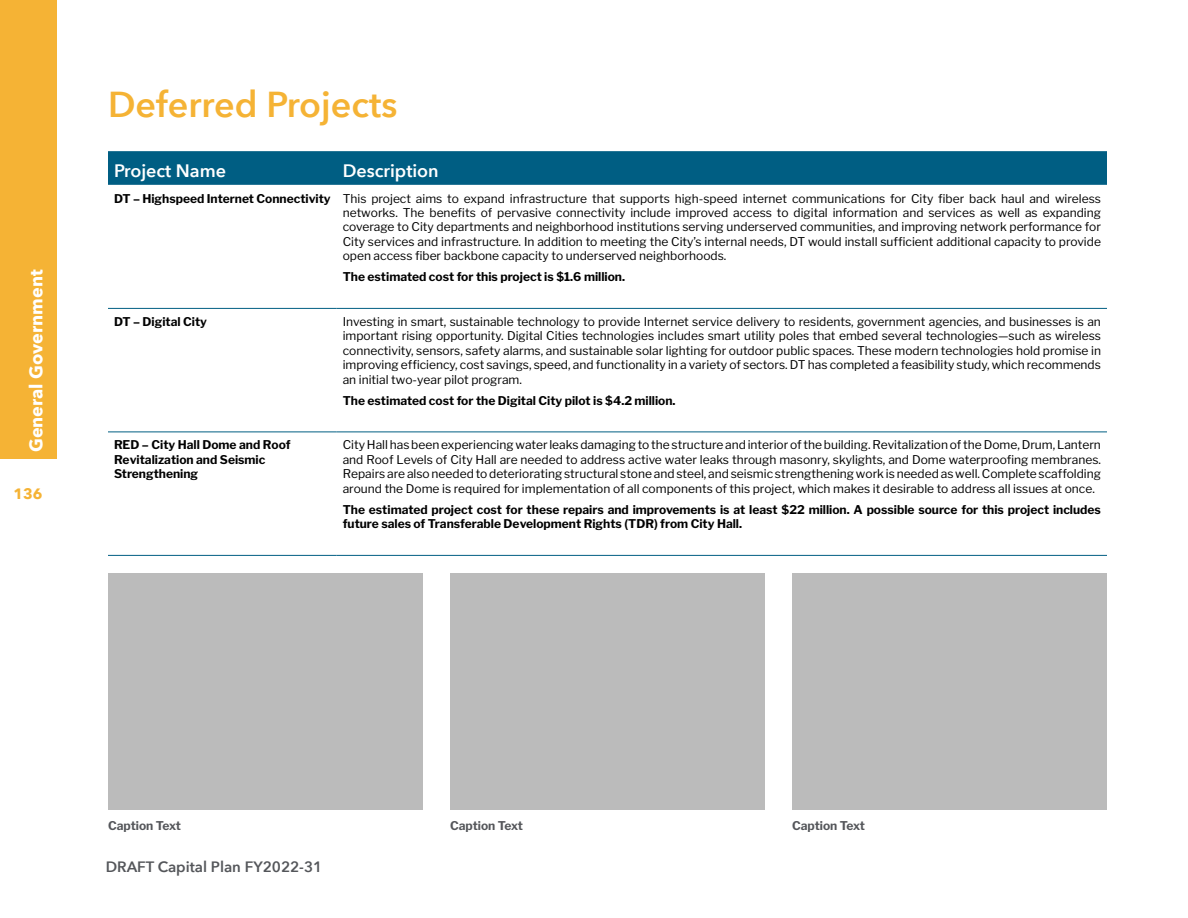
<style>
.page{position:relative;width:1188px;height:918px;background:#fff}
.page>*{position:absolute;margin:0;border:0;box-sizing:border-box;transform-origin:0 0}
.t1{font:600 36px "Avenir Next";color:#f5b335}
.t2{font:600 18px "Avenir Next";color:#fff}
.t3{font:700 18px "Avenir Next";color:#fff}
.t4{font:600 15px "Avenir Next";color:#54565a}
.t5{font:700 15px "Avenir Next";color:#f5b335}
.t6{font:12px/14.4px "Libre Franklin";color:#000;text-align:justify}
.t7{font:700 12px/14.4px "Libre Franklin";color:#000}
.t8{font:700 12px "Libre Franklin";color:#54565a}
.s1{font-weight:700}
</style>
<div class="page">
<div style="left:0;top:0;width:56px;height:459px;background:#f5b335"></div>
<div style="left:108px;top:151px;width:999px;height:34px;background:#005e83"></div>
<svg style="left:108px;top:307px;width:999px;height:125px"></svg>
<hr style="left:108px;top:308px;width:229px;height:1px;background:#005e83">
<hr style="left:337px;top:308px;width:770px;height:1px;background:#005e83">
<hr style="left:108px;top:555px;width:229px;height:1px;background:#005e83">
<hr style="left:337px;top:555px;width:770px;height:1px;background:#005e83">
<hr style="left:108px;top:432px;width:229px;height:1px;background:#005e83">
<hr style="left:337px;top:432px;width:770px;height:1px;background:#005e83">
<div style="left:108px;top:573px;width:315px;height:237px;background:#bbb"></div>
<div style="left:450px;top:573px;width:315px;height:237px;background:#bbb"></div>
<div style="left:792px;top:573px;width:315px;height:237px;background:#bbb"></div>
<h2 class="t3" style="left:21px;top:452px;width:184px;rotate:-90deg">General Government</h2>
<p class="t5" style="left:14px;top:481px;width:31px">136</p>
<h1 class="t1" style="left:108px;top:74px;width:291px">Deferred Projects</h1>
<h2 class="t2" style="left:114px;top:155px;width:114px">Project Name</h2>
<h2 class="t2" style="left:343px;top:155px;width:98px">Description</h2>
<p class="t6" style="left:343px;top:191px;width:760px;text-indent:-229px"><span class="s1">DT – Highspeed Internet Connectivity</span> This project aims to expand infrastructure that supports high-speed internet communications for City fiber back haul and wireless networks. The benefits of pervasive connectivity include improved access to digital information and services as well as expanding coverage to City departments and neighborhood institutions serving underserved communities, and improving network performance for City services and infrastructure. In addition to meeting the City’s internal needs, DT would install sufficient additional capacity to provide open access fiber backbone capacity to underserved neighborhoods.</p>
<p class="t7" style="left:343px;top:270px;width:284px">The estimated cost for this project is $1.6 million.</p>
<p class="t7" style="left:114px;top:314px;width:95px">DT – Digital City</p>
<p class="t6" style="left:343px;top:314px;width:760px">Investing in smart, sustainable technology to provide Internet service delivery to residents, government agencies, and businesses is an important rising opportunity. Digital Cities technologies includes smart utility poles that embed several technologies—such as wireless connectivity, sensors, safety alarms, and sustainable solar lighting for outdoor public spaces. These modern technologies hold promise in improving efficiency, cost savings, speed, and functionality in a variety of sectors. DT has completed a feasibility study, which recommends an initial two-year pilot program.</p>
<p class="t7" style="left:343px;top:393px;width:334px">The estimated cost for the Digital City pilot is $4.2 million.</p>
<p class="t7" style="left:114px;top:438px;width:178px">RED – City Hall Dome and Roof<br>Revitalization and Seismic<br>Strengthening</p>
<p class="t6" style="left:343px;top:438px;width:760px">City Hall has been experiencing water leaks damaging to the structure and interior of the building. Revitalization of the Dome, Drum, Lantern and Roof Levels of City Hall are needed to address active water leaks through masonry, skylights, and Dome waterproofing membranes.<br>Repairs are also needed to deteriorating structural stone and steel, and seismic strengthening work is needed as well. Complete scaffolding around the Dome is required for implementation of all components of this project, which makes it desirable to address all issues at once.</p>
<p class="t7" style="left:343px;top:502px;width:760px">The estimated project cost for these repairs and improvements is at least $22 million. A possible source for this project includes future sales of Transferable Development Rights (TDR) from City Hall.</p>
<p class="t8" style="left:108px;top:818px;width:75px">Caption Text</p>
<p class="t8" style="left:450px;top:818px;width:75px">Caption Text</p>
<p class="t8" style="left:792px;top:818px;width:75px">Caption Text</p>
<p class="t4" style="left:106px;top:853px;width:218px">DRAFT Capital Plan FY2022-31</p>
</div>
